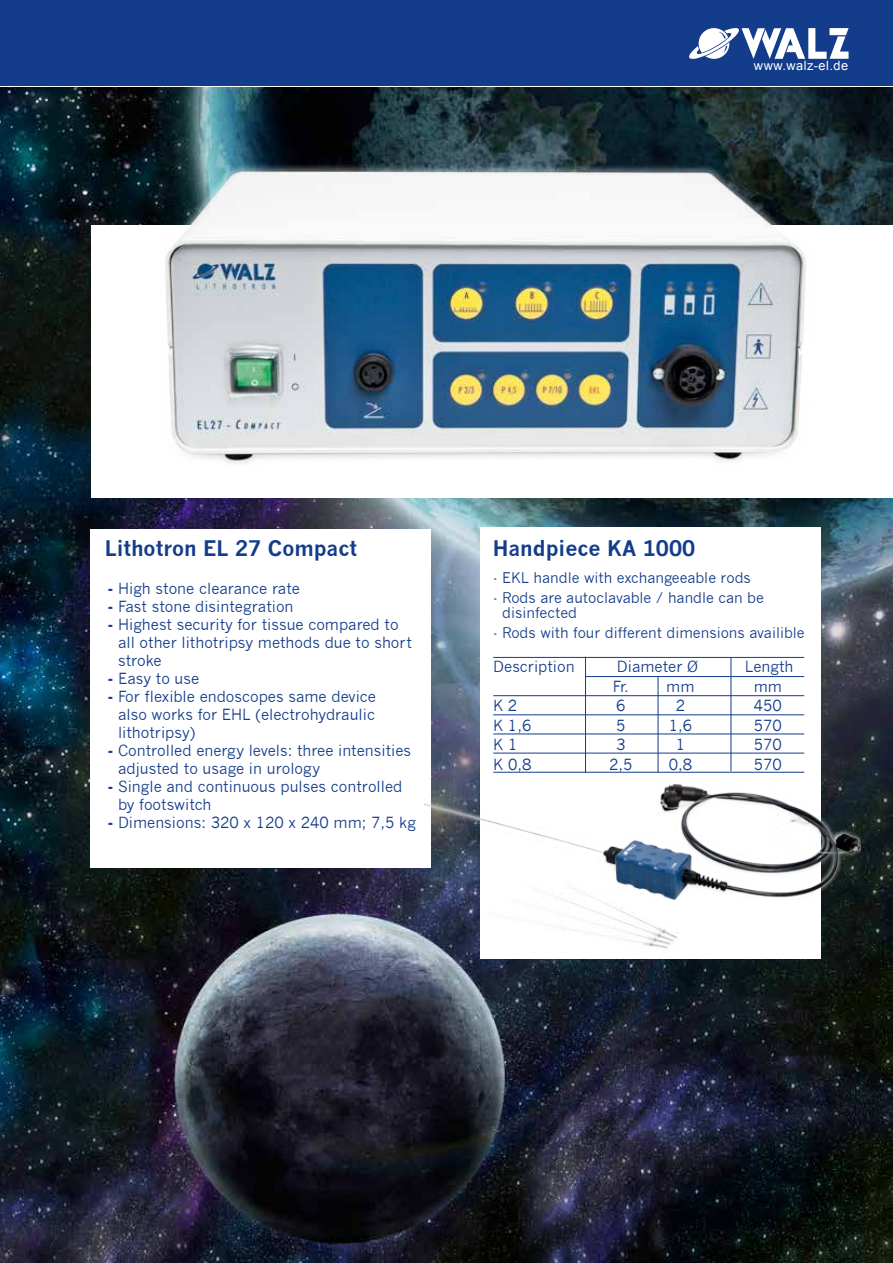
<style>
.page{position:relative;width:893px;height:1263px;background:#fff}
.page>*{position:absolute;margin:0;border:0;box-sizing:border-box;transform-origin:0 0}
.t1{font:700 21px "News Gothic";color:#133c8b}
.t2{font:15px/18px "News Gothic";color:#133c8b}
.t3{font:14.4px/15.8px "News Gothic";color:#133c8b}
.t4{font:12.75px "Arial";letter-spacing:.035em;color:#fff}
.s1{font-weight:700}
</style>
<div class="page">
<img style="left:0;top:87px;width:893px;height:1176px">
<div style="left:91px;top:529px;width:340px;height:338px;background:#fff"></div>
<div style="left:480px;top:527px;width:340px;height:432px;background:#fff"></div>
<div style="left:0;top:0;width:893px;height:85px;background:#133c8b"></div>
<svg style="left:689px;top:28px;width:160px;height:31px"></svg>
<div style="left:91px;top:225px;width:802px;height:272px;background:#fff"></div>
<img style="left:161px;top:160px;width:650px;height:304px">
<img style="left:471px;top:899px;width:206px;height:58px">
<hr style="left:493px;top:657px;width:311px;height:1px;background:#133c8b">
<hr style="left:493px;top:695px;width:311px;height:1px;background:#133c8b">
<hr style="left:493px;top:714px;width:311px;height:1px;background:#133c8b">
<hr style="left:493px;top:734px;width:311px;height:1px;background:#133c8b">
<hr style="left:493px;top:753px;width:311px;height:1px;background:#133c8b">
<hr style="left:493px;top:772px;width:311px;height:1px;background:#133c8b">
<hr style="left:586px;top:676px;width:218px;height:1px;background:#133c8b">
<hr style="left:585px;top:657px;width:1px;height:116px;background:#133c8b">
<hr style="left:731px;top:657px;width:1px;height:114px;background:#133c8b">
<hr style="left:658px;top:676px;width:1px;height:96px;background:#133c8b">
<img style="left:424px;top:784px;width:436px;height:115px">
<p class="t4" style="left:754px;top:57px;width:96px">www.walz-el.de</p>
<h1 class="t1" style="left:105px;top:535px;width:254px">Lithotron EL 27 Compact</h1>
<h1 class="t1" style="left:493px;top:535px;width:204px">Handpiece KA 1000</h1>
<p class="t3" style="left:493px;top:569px;width:259px">- EKL handle with exchangeeable rods</p>
<p class="t3" style="left:502px;top:589px;width:263px;text-indent:-9px">- Rods are autoclavable / handle can be disinfected</p>
<p class="t3" style="left:493px;top:625px;width:313px">- Rods with four different dimensions availible</p>
<p class="t2" style="left:493px;top:658px;width:83px">Description</p>
<p class="t2" style="left:617px;top:658px;width:83px">Diameter Ø</p>
<p class="t2" style="left:745px;top:658px;width:50px">Length</p>
<p class="t2" style="left:613px;top:677px;width:18px">Fr.</p>
<p class="t2" style="left:666px;top:677px;width:30px">mm</p>
<p class="t2" style="left:754px;top:677px;width:30px">mm</p>
<p class="t2" style="left:493px;top:697px;width:26px">K 2</p>
<p class="t2" style="left:616px;top:697px;width:11px">6</p>
<p class="t2" style="left:676px;top:697px;width:11px">2</p>
<p class="t2" style="left:754px;top:697px;width:30px">450</p>
<p class="t2" style="left:493px;top:716px;width:40px">K 1,6</p>
<p class="t2" style="left:616px;top:716px;width:11px">5</p>
<p class="t2" style="left:669px;top:716px;width:25px">1,6</p>
<p class="t2" style="left:754px;top:716px;width:30px">570</p>
<p class="t2" style="left:493px;top:736px;width:26px">K 1</p>
<p class="t2" style="left:616px;top:736px;width:11px">3</p>
<p class="t2" style="left:676px;top:736px;width:11px">1</p>
<p class="t2" style="left:754px;top:736px;width:30px">570</p>
<p class="t2" style="left:493px;top:755px;width:40px">K 0,8</p>
<p class="t2" style="left:609px;top:755px;width:25px">2,5</p>
<p class="t2" style="left:669px;top:755px;width:25px">0,8</p>
<p class="t2" style="left:754px;top:755px;width:30px">570</p>
<p class="t2" style="left:108px;top:580px;width:194px"><span class="s1">-</span> High stone clearance rate</p>
<p class="t2" style="left:108px;top:598px;width:187px"><span class="s1">-</span> Fast stone disintegration</p>
<p class="t2" style="left:118px;top:616px;width:295px;text-indent:-10px"><span class="s1">-</span> Highest security for tissue compared to all other lithotripsy methods due to short stroke</p>
<p class="t2" style="left:108px;top:670px;width:93px"><span class="s1">-</span> Easy to use</p>
<p class="t2" style="left:118px;top:688px;width:259px;text-align:justify;text-indent:-10px"><span class="s1">-</span> For flexible endoscopes same device also works for EHL (electrohydraulic lithotripsy)</p>
<p class="t2" style="left:118px;top:742px;width:295px;text-indent:-10px"><span class="s1">-</span> Controlled energy levels: three intensities adjusted to usage in urology</p>
<p class="t2" style="left:118px;top:778px;width:286px;text-indent:-10px"><span class="s1">-</span> Single and continuous pulses controlled by footswitch</p>
<p class="t2" style="left:108px;top:814px;width:310px"><span class="s1">-</span> Dimensions: 320 x 120 x 240 mm; 7,5 kg</p>
</div>
